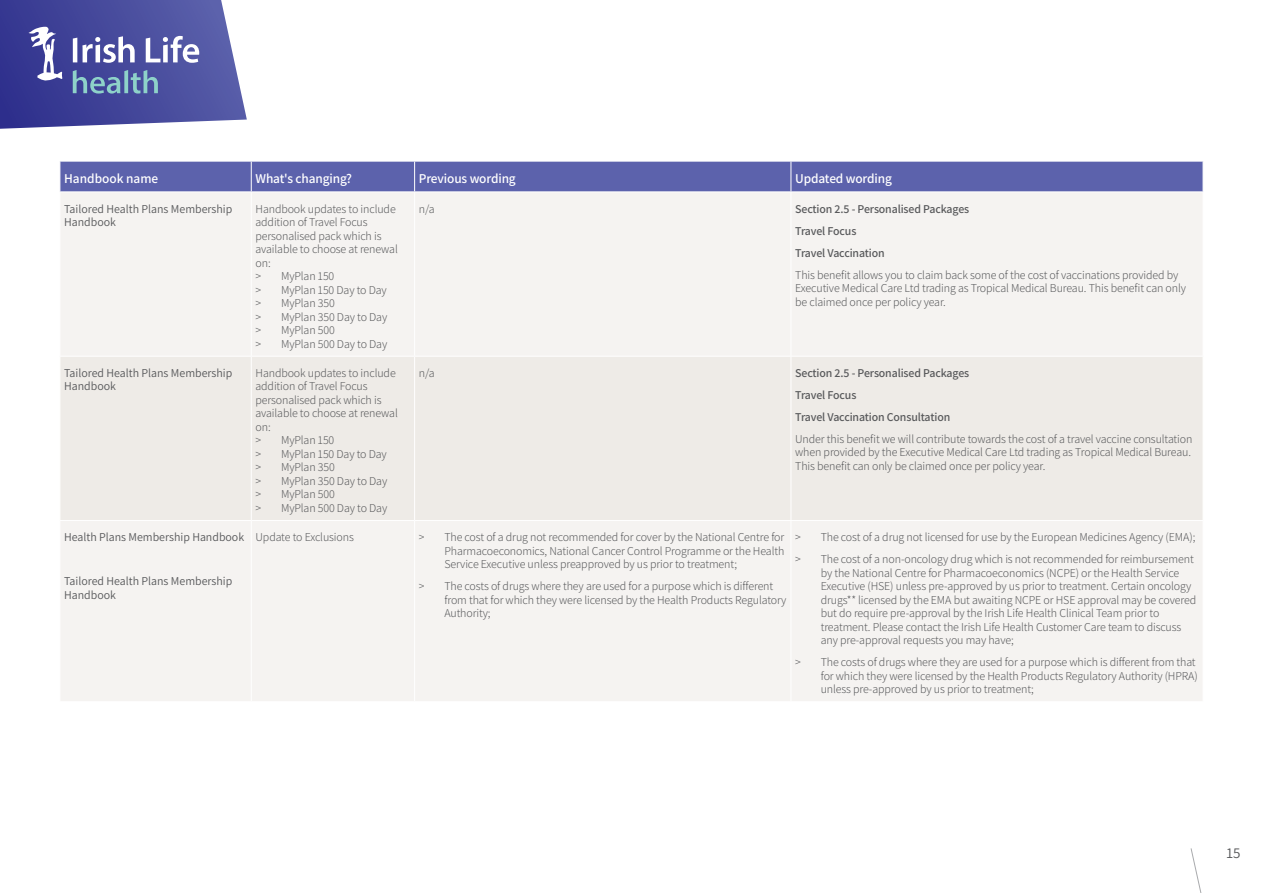
<style>
.page{position:relative;width:1263px;height:893px;background:#fff}
.page>*{position:absolute;margin:0;border:0;box-sizing:border-box;transform-origin:0 0}
.t1{font:15px "Assistant";color:#58595b}
.t2{font:600 13.5px "Assistant";letter-spacing:-.01em;color:#fff}
.t3{font:300 12px/13.5px "Assistant";letter-spacing:-.01em;color:#58595b}
.t4{font:12px/13.5px "Assistant";color:#58595b}
.t5{font:600 12px/22px "Assistant";letter-spacing:-.01em;color:#58595b}
</style>
<div class="page">
<div style="left:61px;top:162px;width:1142px;height:30px;background:#5c62ac"></div>
<div style="left:61px;top:193px;width:1141px;height:508px;background:#f5f3f1"></div>
<div style="left:61px;top:357px;width:1142px;height:163px;background:#eeebe7"></div>
<hr style="left:251px;top:192px;width:1px;height:164px;background:#fff">
<hr style="left:414px;top:192px;width:1px;height:164px;background:#fff">
<hr style="left:790px;top:192px;width:1px;height:164px;background:#fff">
<hr style="left:251px;top:357px;width:1px;height:163px;background:#fff">
<hr style="left:414px;top:357px;width:1px;height:163px;background:#fff">
<hr style="left:790px;top:357px;width:1px;height:163px;background:#fff">
<hr style="left:251px;top:521px;width:1px;height:180px;background:#fff">
<hr style="left:414px;top:521px;width:1px;height:180px;background:#fff">
<hr style="left:790px;top:521px;width:1px;height:180px;background:#fff">
<hr style="left:60px;top:356px;width:191px;height:1px;background:#fff">
<hr style="left:251px;top:356px;width:164px;height:1px;background:#fff">
<hr style="left:415px;top:356px;width:376px;height:1px;background:#fff">
<hr style="left:791px;top:356px;width:412px;height:1px;background:#fff">
<hr style="left:60px;top:520px;width:191px;height:1px;background:#fff">
<hr style="left:251px;top:520px;width:164px;height:1px;background:#fff">
<hr style="left:415px;top:520px;width:376px;height:1px;background:#fff">
<hr style="left:791px;top:520px;width:412px;height:1px;background:#fff">
<hr style="left:251px;top:161px;width:1px;height:31px;background:#fff">
<hr style="left:414px;top:161px;width:1px;height:31px;background:#fff">
<hr style="left:790px;top:161px;width:1px;height:31px;background:#fff">
<svg style="left:0;top:0;width:247px;height:129px;background:#6166aa"></svg>
<svg style="left:1190px;top:848px;width:12px;height:45px"></svg>
<p class="t2" style="left:64px;top:170px;width:96px">Handbook name</p>
<p class="t2" style="left:255px;top:170px;width:98px">What's changing?</p>
<p class="t2" style="left:419px;top:170px;width:98px">Previous wording</p>
<p class="t2" style="left:795px;top:170px;width:98px">Updated wording</p>
<p class="t4" style="left:64px;top:201px;width:170px">Tailored Health Plans Membership<br>Handbook</p>
<p class="t3" style="left:255px;top:201px;width:144px">Handbook updates to include addition of Travel Focus personalised pack which is available to choose at renewal on:<br>&gt; MyPlan 150<br>&gt; MyPlan 150 Day to Day<br>&gt; MyPlan 350<br>&gt; MyPlan 350 Day to Day<br>&gt; MyPlan 500<br>&gt; MyPlan 500 Day to Day</p>
<p class="t3" style="left:419px;top:201px;width:17px">n/a</p>
<p class="t5" style="left:795px;top:197px;width:176px">Section 2.5 - Personalised Packages<br>Travel Focus<br>Travel Vaccination</p>
<p class="t3" style="left:795px;top:267px;width:392px">This benefit allows you to claim back some of the cost of vaccinations provided by<br>Executive Medical Care Ltd trading as Tropical Medical Bureau. This benefit can only be claimed once per policy year.</p>
<p class="t4" style="left:64px;top:366px;width:170px">Tailored Health Plans Membership<br>Handbook</p>
<p class="t3" style="left:255px;top:366px;width:144px">Handbook updates to include addition of Travel Focus personalised pack which is available to choose at renewal on:<br>&gt; MyPlan 150<br>&gt; MyPlan 150 Day to Day<br>&gt; MyPlan 350<br>&gt; MyPlan 350 Day to Day<br>&gt; MyPlan 500<br>&gt; MyPlan 500 Day to Day</p>
<p class="t3" style="left:419px;top:366px;width:17px">n/a</p>
<p class="t5" style="left:795px;top:361px;width:176px">Section 2.5 - Personalised Packages<br>Travel Focus<br>Travel Vaccination Consultation</p>
<p class="t3" style="left:795px;top:432px;width:399px">Under this benefit we will contribute towards the cost of a travel vaccine consultation when provided by the Executive Medical Care Ltd trading as Tropical Medical Bureau.<br>This benefit can only be claimed once per policy year.</p>
<p class="t4" style="left:64px;top:530px;width:181px">Health Plans Membership Handbook</p>
<p class="t4" style="left:64px;top:574px;width:170px">Tailored Health Plans Membership<br>Handbook</p>
<p class="t3" style="left:255px;top:530px;width:100px">Update to Exclusions</p>
<p class="t3" style="left:444px;top:530px;width:341px;text-align:justify;text-indent:-26px">&gt; The cost of a drug not recommended for cover by the National Centre for Pharmacoeconomics, National Cancer Control Programme or the Health Service Executive unless preapproved by us prior to treatment;</p>
<p class="t3" style="left:444px;top:579px;width:344px;text-indent:-26px">&gt; The costs of drugs where they are used for a purpose which is different from that for which they were licensed by the Health Products Regulatory<br>Authority;</p>
<p class="t3" style="left:795px;top:526px;width:402px;line-height:22px">&gt; The cost of a drug not licensed for use by the European Medicines Agency (EMA); &gt; The cost of a non-oncology drug which is not recommended for reimbursement</p>
<p class="t3" style="left:821px;top:565px;width:377px">by the National Centre for Pharmacoeconomics (NCPE) or the Health Service Executive (HSE) unless pre-approved by us prior to treatment. Certain oncology drugs** licensed by the EMA but awaiting NCPE or HSE approval may be covered but do require pre-approval by the Irish Life Health Clinical Team prior to treatment. Please contact the Irish Life Health Customer Care team to discuss any pre-approval requests you may have;</p>
<p class="t3" style="left:821px;top:655px;width:379px;text-indent:-26px">&gt; The costs of drugs where they are used for a purpose which is different from that for which they were licensed by the Health Products Regulatory Authority (HPRA) unless pre-approved by us prior to treatment;</p>
<p class="t1" style="left:1226px;top:843px;width:16px">15</p>
</div>
